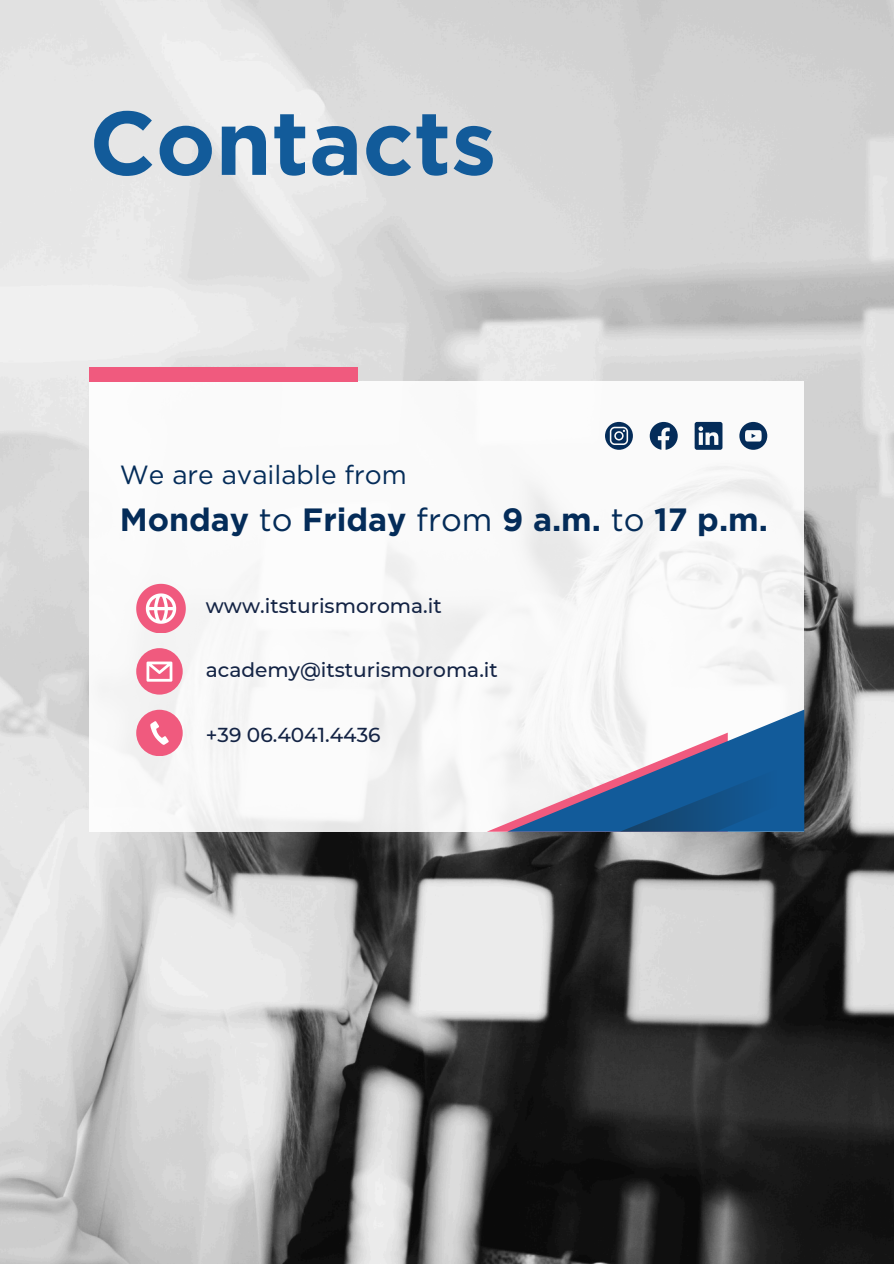
<style>
.page{position:relative;width:894px;height:1264px;background:#fff}
.page>*{position:absolute;margin:0;border:0;box-sizing:border-box;transform-origin:0 0}
.t1{font:700 90px "Gotham";color:#125b9a}
.t2{font:700 32.1px "Gotham";color:#042c59}
.t3{font:26.25px "Gotham";color:#042c59}
.t4{font:500 20.1px "Montserrat";color:#142445}
.s1{font-weight:400}
</style>
<div class="page">
<img style="left:0;top:0;width:893px;height:1263px">
<div style="left:89px;top:381px;width:714px;height:450px;background:#fff"></div>
<svg style="left:136px;top:584px;width:49px;height:49px"></svg>
<div style="left:136px;top:709px;width:47px;height:47px;background:#f05a7e;border-radius:50%"></div>
<svg style="left:150px;top:721px;width:19px;height:23px"></svg>
<div style="left:136px;top:648px;width:47px;height:46px;background:#f05a7e;border-radius:50%"></div>
<svg style="left:146px;top:661px;width:26px;height:20px"></svg>
<svg style="left:488px;top:709px;width:316px;height:122px"></svg>
<div style="left:89px;top:367px;width:268px;height:14px;background:#f05a7e"></div>
<svg style="left:605px;top:422px;width:27px;height:28px"></svg>
<svg style="left:649px;top:422px;width:28px;height:28px"></svg>
<svg style="left:739px;top:422px;width:28px;height:28px"></svg>
<svg style="left:694px;top:422px;width:28px;height:28px"></svg>
<p class="t1" style="left:89px;top:88px;width:408px">Contacts</p>
<p class="t3" style="left:120px;top:458px;width:288px">We are available from</p>
<h3 class="t2" style="left:120px;top:500px;width:649px">Monday <span class="s1">to</span> Friday <span class="s1">from</span> 9 a.m. <span class="s1">to</span> 17 p.m.</h3>
<h1 class="t4" style="left:206px;top:593px;width:237px">www.itsturismoroma.it</h1>
<p class="t4" style="left:206px;top:658px;width:293px">academy@itsturismoroma.it</p>
<p class="t4" style="left:206px;top:722px;width:176px">+39 06.4041.4436</p>
</div>
